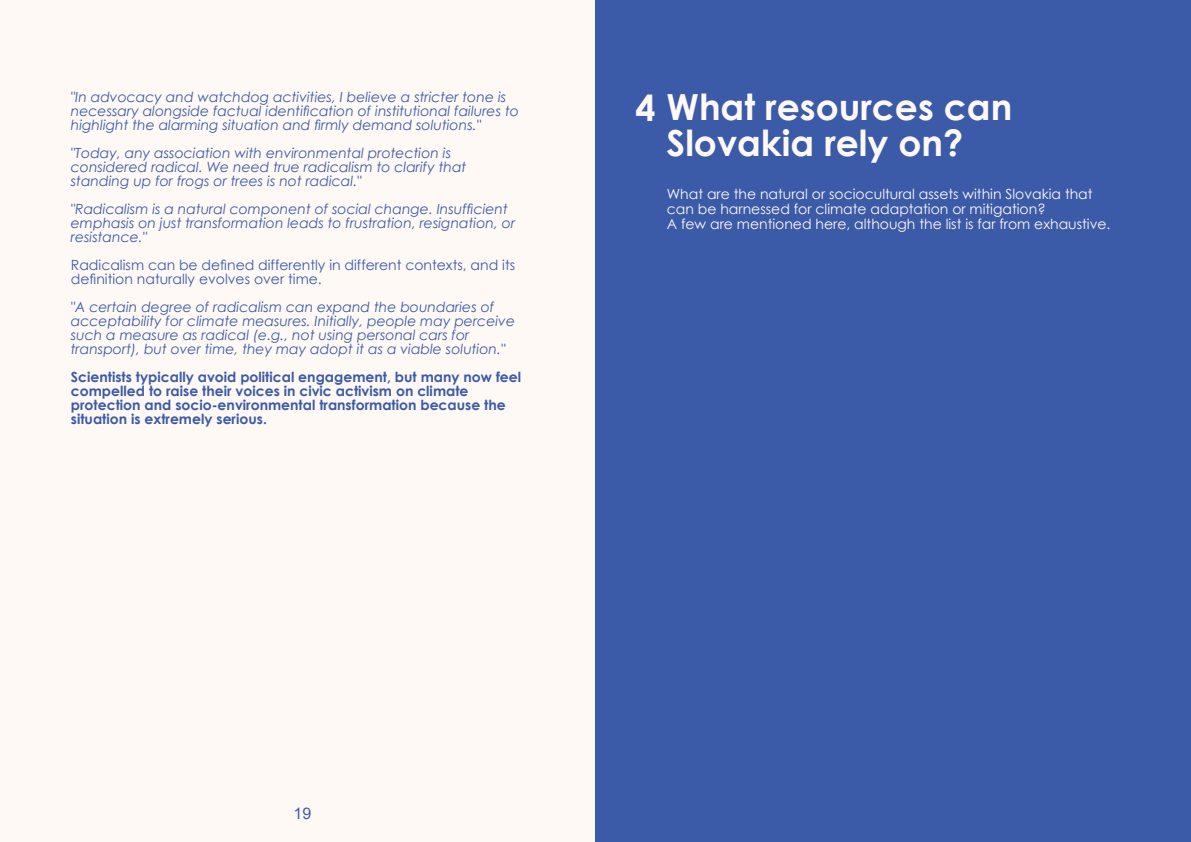
<style>
.page{position:relative;width:1191px;height:842px;background:#fff}
.page>*{position:absolute;margin:0;border:0;box-sizing:border-box;transform-origin:0 0}
.t1{font:700 36px "Century Gothic";color:#fff9f5}
.t2{font:16px "Arial";color:#3b5aa8}
.t3{font:italic 14px/14px "Century Gothic";color:#3b5aa8}
.t4{font:700 14px/14px "Century Gothic";color:#3b5aa8}
.t5{font:14px/15px "Century Gothic";color:#fff9f5}
.t6{font:14px/14px "Century Gothic";color:#3b5aa8}
</style>
<div class="page">
<div style="left:0;top:0;width:595px;height:842px;background:#fff9f5"></div>
<div style="left:595px;top:0;width:596px;height:842px;background:#3b5aa8"></div>
<p class="t3" style="left:71px;top:91px;width:449px">"In advocacy and watchdog activities, I believe a stricter tone is necessary alongside factual identification of institutional failures to highlight the alarming situation and firmly demand solutions."</p>
<p class="t3" style="left:71px;top:147px;width:397px">"Today, any association with environmental protection is considered radical. We need true radicalism to clarify that standing up for frogs or trees is not radical."</p>
<p class="t3" style="left:71px;top:203px;width:446px">"Radicalism is a natural component of social change. Insufficient emphasis on just transformation leads to frustration, resignation, or resistance."</p>
<p class="t6" style="left:71px;top:259px;width:446px">Radicalism can be defined differently in different contexts, and its definition naturally evolves over time.</p>
<p class="t3" style="left:71px;top:301px;width:446px">"A certain degree of radicalism can expand the boundaries of acceptability for climate measures. Initially, people may perceive such a measure as radical (e.g., not using personal cars for transport), but over time, they may adopt it as a viable solution."</p>
<p class="t4" style="left:71px;top:371px;width:452px">Scientists typically avoid political engagement, but many now feel compelled to raise their voices in civic activism on climate protection and socio-environmental transformation because the situation is extremely serious.</p>
<h1 class="t1" style="left:635px;top:93px;width:378px">4 What resources can</h1>
<h1 class="t1" style="left:666px;top:129px;width:298px">Slovakia rely on?</h1>
<p class="t5" style="left:667px;top:188px;width:445px">What are the natural or sociocultural assets within Slovakia that can be harnessed for climate adaptation or mitigation?<br>A few are mentioned here, although the list is far from exhaustive.</p>
<p class="t2" style="left:294px;top:807px;width:19px">19</p>
</div>
